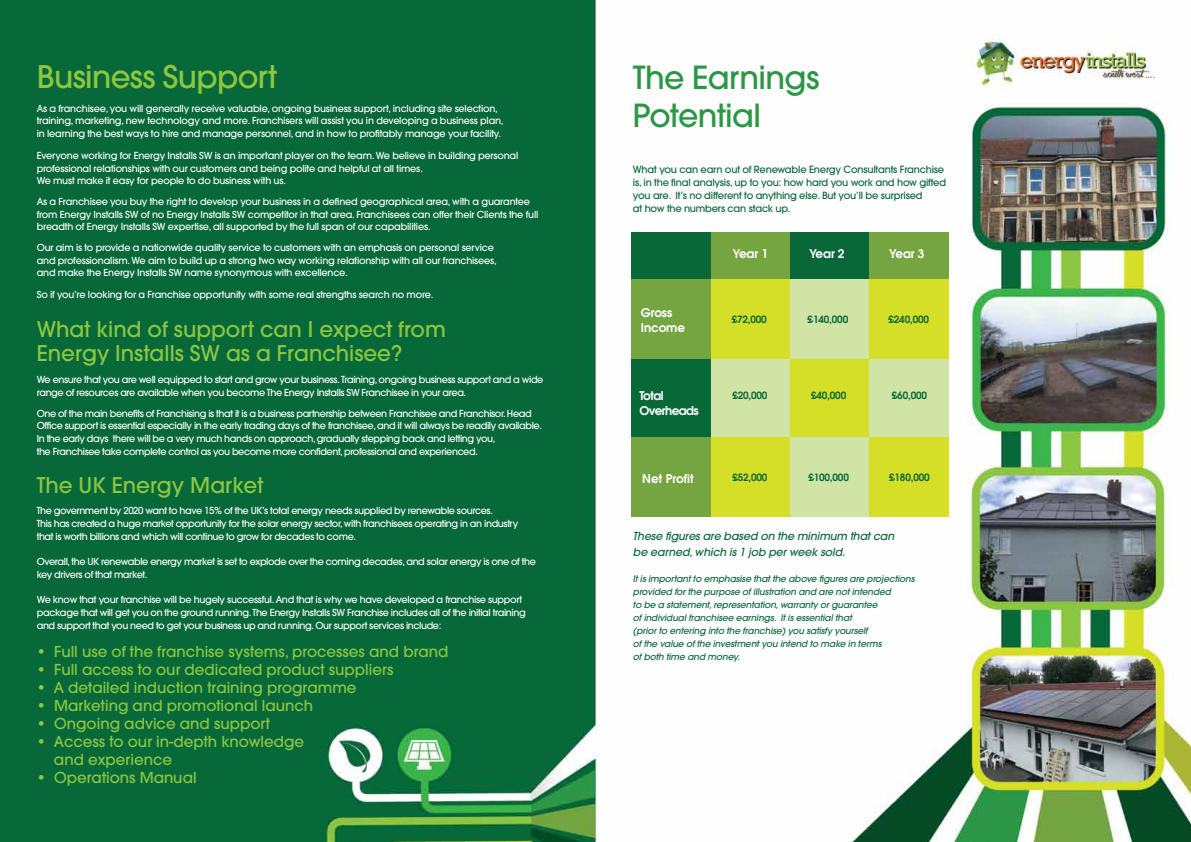
<style>
.page{position:relative;width:1191px;height:842px;background:#fff}
.page>*{position:absolute;margin:0;border:0;box-sizing:border-box;transform-origin:0 0}
.t1{font:500 31.7px/38px "Avant Garde";letter-spacing:-.02em;color:#2b9746}
.t2{font:500 30.9px "Avant Garde";letter-spacing:-.02em;color:#8dc740}
.t3{font:500 21.5px/24px "Avant Garde";color:#8dc740}
.t4{font:500 15px/18px "Avant Garde";color:#8dc740}
.t5{font:600 12px/14.4px "Avant Garde";letter-spacing:-.01em;color:#fff}
.t6{font:600 12px/14.4px "Avant Garde";letter-spacing:-.05em;color:#fff}
.t7{font:italic 500 11px/16px "Avant Garde";letter-spacing:-.01em;color:#096838}
.t8{font:600 10px "Avant Garde";letter-spacing:-.02em;color:#096838}
.t9{font:500 9.9px/13px "Avant Garde";letter-spacing:-.02em;color:#096838}
.t10{font:500 9.6px/12.7px "Avant Garde";letter-spacing:-.03em;color:#fff}
.t11{font:italic 500 9px/13px "Avant Garde";letter-spacing:-.01em;color:#096838}
</style>
<div class="page">
<img style="left:0;top:0;width:1191px;height:842px">
<div style="left:631px;top:232px;width:80px;height:48px;background:#096838"></div>
<div style="left:711px;top:232px;width:79px;height:48px;background:#74a541"></div>
<div style="left:790px;top:232px;width:79px;height:48px;background:#096838"></div>
<div style="left:869px;top:232px;width:80px;height:48px;background:#74a541"></div>
<div style="left:631px;top:280px;width:80px;height:79px;background:#74a541"></div>
<div style="left:711px;top:280px;width:79px;height:79px;background:#d6df27"></div>
<div style="left:790px;top:280px;width:79px;height:79px;background:#d0e4a6"></div>
<div style="left:869px;top:280px;width:80px;height:79px;background:#d6df27"></div>
<div style="left:631px;top:359px;width:80px;height:79px;background:#096838"></div>
<div style="left:711px;top:359px;width:79px;height:79px;background:#d0e4a6"></div>
<div style="left:790px;top:359px;width:79px;height:79px;background:#d6df27"></div>
<div style="left:869px;top:359px;width:80px;height:79px;background:#d0e4a6"></div>
<div style="left:631px;top:438px;width:80px;height:79px;background:#74a541"></div>
<div style="left:711px;top:438px;width:79px;height:79px;background:#d6df27"></div>
<div style="left:790px;top:438px;width:79px;height:79px;background:#d0e4a6"></div>
<div style="left:869px;top:438px;width:80px;height:79px;background:#d6df27"></div>
<h2 class="t2" style="left:37px;top:58px;width:242px">Business Support</h2>
<p class="t10" style="left:37px;top:102px;width:468px">As a franchisee, you will generally receive valuable, ongoing business support, including site selection, training, marketing, new technology and more. Franchisers will assist you in developing a business plan, in learning the best ways to hire and manage personnel, and in how to profitably manage your facility.</p>
<p class="t10" style="left:37px;top:149px;width:483px">Everyone working for Energy Installs SW is an important player on the team. We believe in building personal professional relationships with our customers and being polite and helpful at all times.<br>We must make it easy for people to do business with us.</p>
<p class="t10" style="left:37px;top:195px;width:503px">As a Franchisee you buy the right to develop your business in a defined geographical area, with a guarantee from Energy Installs SW of no Energy Installs SW competitor in that area. Franchisees can offer their Clients the full breadth of Energy Installs SW expertise, all supported by the full span of our capabilities.</p>
<p class="t10" style="left:37px;top:241px;width:462px">Our aim is to provide a nationwide quality service to customers with an emphasis on personal service and professionalism. We aim to build up a strong two way working relationship with all our franchisees, and make the Energy Installs SW name synonymous with excellence.</p>
<p class="t10" style="left:37px;top:288px;width:398px">So if you’re looking for a Franchise opportunity with some real strengths search no more.</p>
<h3 class="t3" style="left:37px;top:317px;width:411px">What kind of support can I expect from<br>Energy Installs SW as a Franchisee?</h3>
<p class="t10" style="left:37px;top:374px;width:508px">We ensure that you are well equipped to start and grow your business. Training, ongoing business support and a wide range of resources are available when you become The Energy Installs SW Franchisee in your area.</p>
<p class="t10" style="left:37px;top:407px;width:507px">One of the main benefits of Franchising is that it is a business partnership between Franchisee and Franchisor. Head Office support is essential especially in the early trading days of the franchisee, and it will always be readily available.<br>In the early days there will be a very much hands on approach, gradually stepping back and letting you,<br>the Franchisee take complete control as you become more confident, professional and experienced.</p>
<h3 class="t3" style="left:37px;top:474px;width:228px">The UK Energy Market</h3>
<p class="t10" style="left:37px;top:504px;width:483px">The government by 2020 want to have 15% of the UK’s total energy needs supplied by renewable sources.<br>This has created a huge market opportunity for the solar energy sector, with franchisees operating in an industry that is worth billions and which will continue to grow for decades to come.</p>
<p class="t10" style="left:37px;top:555px;width:501px">Overall, the UK renewable energy market is set to explode over the coming decades, and solar energy is one of the key drivers of that market.</p>
<p class="t10" style="left:37px;top:593px;width:490px">We know that your franchise will be hugely successful. And that is why we have developed a franchise support package that will get you on the ground running. The Energy Installs SW Franchise includes all of the initial training and support that you need to get your business up and running. Our support services include:</p>
<h3 class="t4" style="left:37px;top:642px;width:413px">• Full use of the franchise systems, processes and brand</h3>
<h3 class="t4" style="left:37px;top:660px;width:358px">• Full access to our dedicated product suppliers</h3>
<h3 class="t4" style="left:37px;top:678px;width:321px">• A detailed induction training programme</h3>
<h3 class="t4" style="left:37px;top:696px;width:278px">• Marketing and promotional launch</h3>
<h3 class="t4" style="left:37px;top:714px;width:235px">• Ongoing advice and support</h3>
<h3 class="t4" style="left:54px;top:732px;width:252px;text-indent:-17px">• Access to our in-depth knowledge and experience</h3>
<h3 class="t4" style="left:37px;top:768px;width:161px">• Operations Manual</h3>
<h1 class="t1" style="left:633px;top:59px;width:188px">The Earnings<br>Potential</h1>
<p class="t9" style="left:633px;top:163px;width:315px">What you can earn out of Renewable Energy Consultants Franchise is, in the final analysis, up to you: how hard you work and how gifted you are. It’s no different to anything else. But you’ll be surprised<br>at how the numbers can stack up.</p>
<p class="t5" style="left:641px;top:305px;width:46px">Gross<br>Income</p>
<p class="t6" style="left:639px;top:388px;width:61px">Total<br>Overheads</p>
<p class="t5" style="left:642px;top:471px;width:53px">Net Profit</p>
<p class="t5" style="left:733px;top:247px;width:37px">Year 1</p>
<p class="t5" style="left:809px;top:247px;width:37px">Year 2</p>
<p class="t5" style="left:889px;top:247px;width:37px">Year 3</p>
<p class="t8" style="left:731px;top:312px;width:37px">£72,000</p>
<p class="t8" style="left:807px;top:312px;width:42px">£140,000</p>
<p class="t8" style="left:888px;top:312px;width:42px">£240,000</p>
<p class="t8" style="left:732px;top:389px;width:37px">£20,000</p>
<p class="t8" style="left:811px;top:389px;width:37px">£40,000</p>
<p class="t8" style="left:892px;top:389px;width:37px">£60,000</p>
<p class="t8" style="left:732px;top:471px;width:37px">£52,000</p>
<p class="t8" style="left:808px;top:471px;width:42px">£100,000</p>
<p class="t8" style="left:889px;top:471px;width:42px">£180,000</p>
<p class="t7" style="left:633px;top:528px;width:263px">These figures are based on the minimum that can be earned, which is 1 job per week sold.</p>
<p class="t11" style="left:633px;top:572px;width:283px">It is important to emphasise that the above figures are projections provided for the purpose of illustration and are not intended<br>to be a statement, representation, warranty or guarantee<br>of individual franchisee earnings. It is essential that<br>(prior to entering into the franchise) you satisfy yourself<br>of the value of the investment you intend to make in terms<br>of both time and money.</p>
</div>
